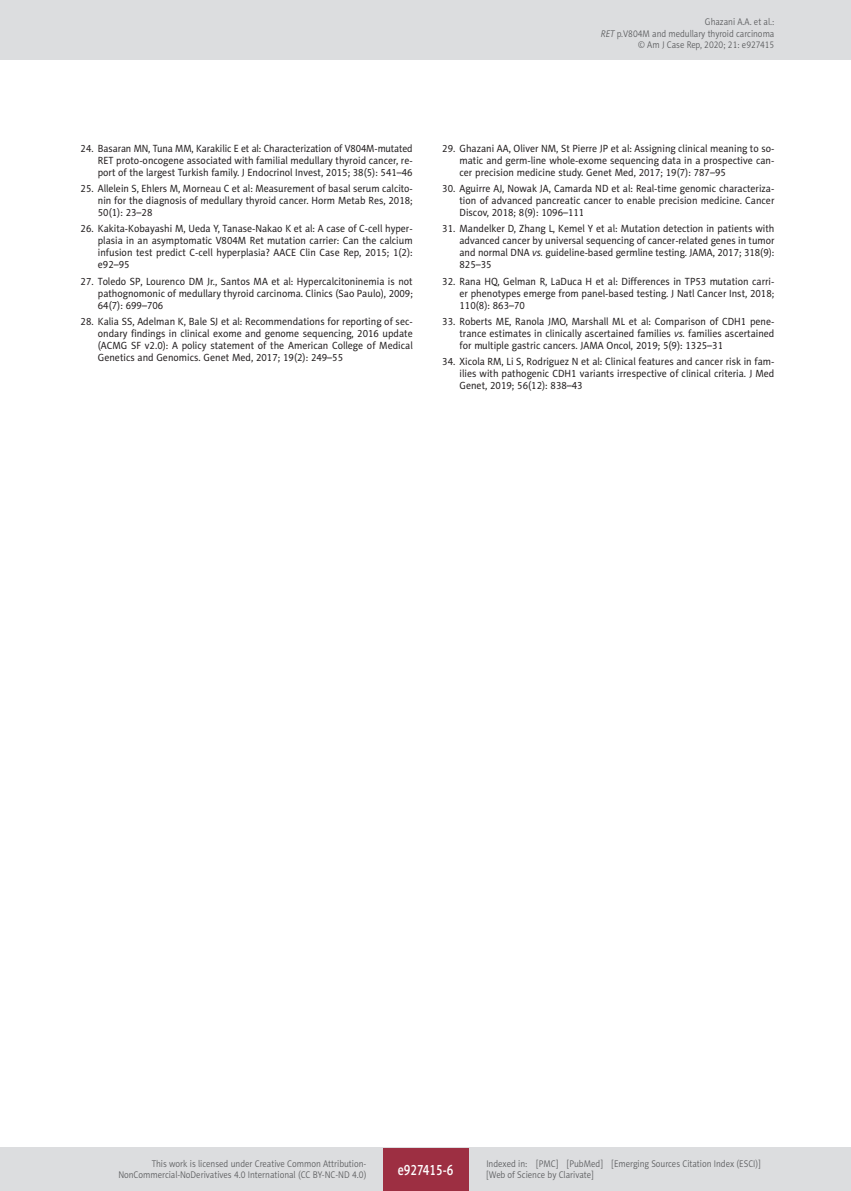
<style>
.page{position:relative;width:851px;height:1191px;background:#fff}
.page>*{position:absolute;margin:0;border:0;box-sizing:border-box;transform-origin:0 0}
.t1{font:15px "Naomi Sans EFN Medium";color:#fff;scale:.8 1}
.AJCR_Referencje_punk{font:10.5px/12px "Naomi Sans EFN";color:#231f20;text-align:justify;scale:.95 1}
.AJCR_Referencje_punk-2{font:10.5px/12px "Naomi Sans EFN";color:#231f20;text-align:justify;scale:.93 1}
.t2{font:9.75px/11.2px "Naomi Sans EFN Light";color:#57585a;text-align:right;scale:.9 1}
.s1{font-style:italic}
</style>
<div class="page">
<div style="left:0;top:0;width:850px;height:60px;background:#dcdddf"></div>
<div style="left:0;top:1148px;width:850px;height:43px;background:#dcdddf"></div>
<div style="left:383px;top:1147px;width:85px;height:43px;background:#9d2f42"></div>
<p class="t2" style="left:600px;top:16px;width:194px">Ghazani A.A. et al.:<br><span class="s1">RET</span> p.V804M and medullary thyroid carcinoma © Am J Case Rep, 2020; 21: e927415</p>
<p class="AJCR_Referencje_punk-2" style="left:98px;top:142px;width:340px;text-indent:-17px">24. Basaran MN, Tuna MM, Karakilic E et al: Characterization of V804M-mutated RET proto-oncogene associated with familial medullary thyroid cancer, re&shy;port of the largest Turkish family. J Endocrinol Invest, 2015; 38(5): 541–46</p>
<p class="AJCR_Referencje_punk" style="left:98px;top:183px;width:333px;text-indent:-17px">25. Allelein S, Ehlers M, Morneau C et al: Measurement of basal serum calcito&shy;nin for the diagnosis of medullary thyroid cancer. Horm Metab Res, 2018; 50(1): 23–28</p>
<p class="AJCR_Referencje_punk" style="left:98px;top:223px;width:333px;text-indent:-17px">26. Kakita-Kobayashi M, Ueda Y, Tanase-Nakao K et al: A case of C-cell hyper&shy;plasia in an asymptomatic V804M Ret mutation carrier: Can the calcium infusion test predict C-cell hyperplasia? AACE Clin Case Rep, 2015; 1(2): e92–95</p>
<p class="AJCR_Referencje_punk" style="left:98px;top:275px;width:333px;text-indent:-17px">27. Toledo SP, Lourenco DM Jr., Santos MA et al: Hypercalcitoninemia is not pathognomonic of medullary thyroid carcinoma. Clinics (Sao Paulo), 2009; 64(7): 699–706</p>
<p class="AJCR_Referencje_punk" style="left:98px;top:315px;width:333px;text-indent:-17px">28. Kalia SS, Adelman K, Bale SJ et al: Recommendations for reporting of sec&shy;ondary findings in clinical exome and genome sequencing, 2016 update (ACMG SF v2.0): A policy statement of the American College of Medical Genetics and Genomics. Genet Med, 2017; 19(2): 249–55</p>
<p class="AJCR_Referencje_punk" style="left:459px;top:142px;width:333px;text-indent:-17px">29. Ghazani AA, Oliver NM, St Pierre JP et al: Assigning clinical meaning to so&shy;matic and germ-line whole-exome sequencing data in a prospective can&shy;cer precision medicine study. Genet Med, 2017; 19(7): 787–95</p>
<p class="AJCR_Referencje_punk" style="left:459px;top:183px;width:333px;text-indent:-17px">30. Aguirre AJ, Nowak JA, Camarda ND et al: Real-time genomic characteriza&shy;tion of advanced pancreatic cancer to enable precision medicine. Cancer Discov, 2018; 8(9): 1096–111</p>
<p class="AJCR_Referencje_punk" style="left:459px;top:223px;width:333px;text-indent:-17px">31. Mandelker D, Zhang L, Kemel Y et al: Mutation detection in patients with advanced cancer by universal sequencing of cancer-related genes in tumor and normal DNA <span class="s1">vs.</span> guideline-based germline testing. JAMA, 2017; 318(9):<br>825–35</p>
<p class="AJCR_Referencje_punk" style="left:459px;top:275px;width:333px;text-indent:-17px">32. Rana HQ, Gelman R, LaDuca H et al: Differences in TP53 mutation carri&shy;er phenotypes emerge from panel-based testing. J Natl Cancer Inst, 2018; 110(8): 863–70</p>
<p class="AJCR_Referencje_punk" style="left:459px;top:315px;width:333px;text-indent:-17px">33. Roberts ME, Ranola JMO, Marshall ML et al: Comparison of CDH1 pene&shy;trance estimates in clinically ascertained families <span class="s1">vs.</span> families ascertained for multiple gastric cancers. JAMA Oncol, 2019; 5(9): 1325–31</p>
<p class="AJCR_Referencje_punk" style="left:459px;top:356px;width:333px;text-indent:-17px">34. Xicola RM, Li S, Rodriguez N et al: Clinical features and cancer risk in fam&shy;ilies with pathogenic CDH1 variants irrespective of clinical criteria. J Med Genet, 2019; 56(12): 838–43</p>
<p class="t2" style="left:118px;top:1158px;width:277px">This work is licensed under Creative Common Attribution-<br>NonCommercial-NoDerivatives 4.0 International (CC BY-NC-ND 4.0)</p>
<h1 class="t1" style="left:397px;top:1160px;width:71px">e927415-6</h1>
<p class="t2" style="left:486px;top:1158px;width:306px;text-align:left">Indexed in: [PMC] [PubMed] [Emerging Sources Citation Index (ESCI)] [Web of Science by Clarivate]</p>
</div>
